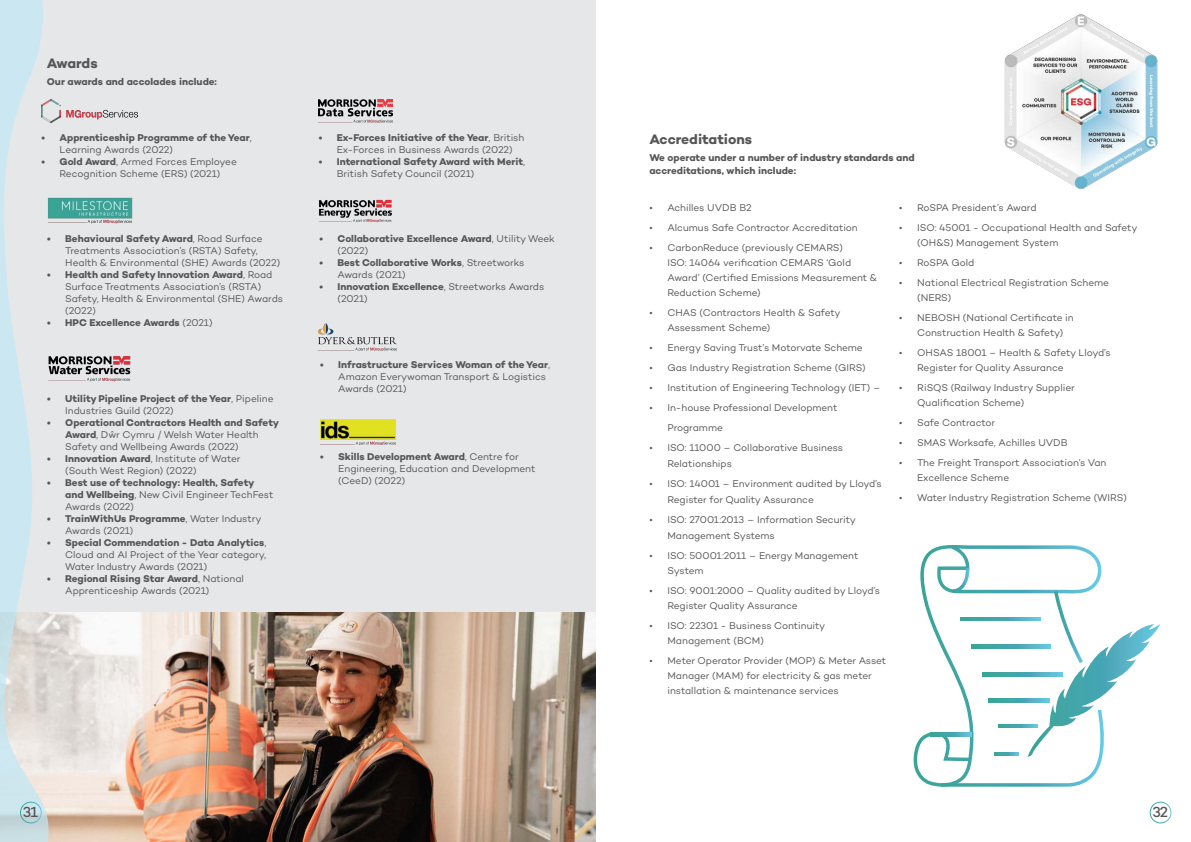
<style>
.page{position:relative;width:1191px;height:842px;background:#fff}
.page>*{position:absolute;margin:0;border:0;box-sizing:border-box;transform-origin:0 0}
.t1{font:500 14.9px "Campton";color:#575656}
.t2{font:700 14px "Campton";color:#575656}
.t3{font:10px/12px "Campton";letter-spacing:-.005em;color:#575656}
.t4{font:700 10px/12px "Campton";color:#575656}
.s1{font-weight:400}
.s2{font-weight:700}
</style>
<div class="page">
<div style="left:0;top:0;width:595px;height:842px;background:#e6e7e9"></div>
<img style="left:53px;top:612px;width:542px;height:230px">
<svg style="left:0;top:0;width:53px;height:842px"></svg>
<svg style="left:913px;top:545px;width:189px;height:242px"></svg>
<hr style="left:930px;top:732px;width:41px;height:4px;background:#3ca69c">
<svg style="left:941px;top:568px;width:219px;height:219px"></svg>
<div style="left:20px;top:802px;width:22px;height:21px;border:1px solid #fff;border-radius:50%"></div>
<div style="left:1149px;top:802px;width:22px;height:21px;border:1px solid #fff;border-radius:50%"></div>
<img style="left:1004px;top:14px;width:154px;height:175px">
<img style="left:42px;top:194px;width:91px;height:36px">
<img style="left:45px;top:353px;width:86px;height:33px">
<img style="left:318px;top:323px;width:78px;height:28px">
<img style="left:319px;top:99px;width:73px;height:23px">
<img style="left:319px;top:199px;width:73px;height:24px">
<img style="left:42px;top:100px;width:95px;height:22px">
<img style="left:320px;top:419px;width:75px;height:25px">
<p class="t2" style="left:47px;top:54px;width:52px">Awards</p>
<p class="t4" style="left:47px;top:76px;width:171px">Our awards and accolades include:</p>
<p class="t4" style="left:60px;top:132px;width:194px;text-indent:-18px">• Apprenticeship Programme of the Year<span class="s1">,<br>Learning Awards (2022)</span></p>
<p class="t3" style="left:42px;top:156px;width:197px;text-align:center"><span class="s2">• Gold Award</span>, Armed Forces Employee<br>Recognition Scheme (ERS) (2021)</p>
<p class="t3" style="left:65px;top:233px;width:216px;text-indent:-18px"><span class="s2">• Behavioural Safety Award</span>, Road Surface<br>Treatments Association’s (RSTA) Safety,<br>Health &amp; Environmental (SHE) Awards (2022)</p>
<p class="t3" style="left:65px;top:269px;width:219px;text-indent:-18px"><span class="s2">• Health and Safety Innovation Award</span>, Road Surface Treatments Association’s (RSTA)<br>Safety, Health &amp; Environmental (SHE) Awards (2022)</p>
<p class="t4" style="left:47px;top:317px;width:167px">• HPC Excellence Awards <span class="s1">(2021)</span></p>
<p class="t4" style="left:65px;top:392px;width:210px;text-indent:-18px">• Utility Pipeline Project of the Year<span class="s1">, Pipeline<br>Industries Guild (2022)</span></p>
<p class="t3" style="left:65px;top:416px;width:215px;text-indent:-18px"><span class="s2">• Operational Contractors Health and Safety<br>Award</span>, Dŵr Cymru / Welsh Water Health<br>Safety and Wellbeing Awards (2022)</p>
<p class="t3" style="left:65px;top:452px;width:177px;text-indent:-18px"><span class="s2">• Innovation Award</span>, Institute of Water (South West Region) (2022)</p>
<p class="t4" style="left:65px;top:476px;width:210px;text-indent:-18px">• Best use of technology: Health, Safety and Wellbeing<span class="s1">, New Civil Engineer TechFest<br>Awards (2022)</span></p>
<p class="t3" style="left:65px;top:512px;width:198px;text-indent:-18px"><span class="s2">• TrainWithUs Programme</span>, Water Industry<br>Awards (2021)</p>
<p class="t3" style="left:65px;top:536px;width:203px;text-align:justify;text-indent:-18px"><span class="s2">• Special Commendation - Data Analytics</span>, Cloud and AI Project of the Year category, Water Industry Awards (2021)</p>
<p class="t3" style="left:65px;top:572px;width:180px;text-indent:-18px"><span class="s2">• Regional Rising Star Award</span>, National<br>Apprenticeship Awards (2021)</p>
<p class="t3" style="left:337px;top:131px;width:189px;text-indent:-18px"><span class="s2">• Ex-Forces Initiative of the Year</span>, British<br>Ex-Forces in Business Awards (2022)</p>
<p class="t4" style="left:337px;top:155px;width:190px;text-indent:-18px">• International Safety Award with Merit<span class="s1">,<br>British Safety Council (2021)</span></p>
<p class="t4" style="left:337px;top:233px;width:219px;text-indent:-18px">• Collaborative Excellence Award<span class="s1">, Utility Week (2022)</span></p>
<p class="t3" style="left:337px;top:257px;width:188px;text-indent:-18px"><span class="s2">• Best Collaborative Works</span>, Streetworks<br>Awards (2021)</p>
<p class="t3" style="left:337px;top:281px;width:208px;text-indent:-18px"><span class="s2">• Innovation Excellence</span>, Streetworks Awards (2021)</p>
<p class="t3" style="left:338px;top:359px;width:213px;text-indent:-18px"><span class="s2">• Infrastructure Services Woman of the Year</span>,<br>Amazon Everywoman Transport &amp; Logistics<br>Awards (2021)</p>
<p class="t3" style="left:338px;top:451px;width:199px;text-indent:-18px"><span class="s2">• Skills Development Award</span>, Centre for<br>Engineering, Education and Development (CeeD) (2022)</p>
<p class="t2" style="left:649px;top:130px;width:104px">Accreditations</p>
<p class="t4" style="left:649px;top:151px;width:267px;line-height:13px">We operate under a number of industry standards and accreditations, which include:</p>
<p class="t3" style="left:649px;top:201px;width:104px">• Achilles UVDB B2</p>
<p class="t3" style="left:649px;top:221px;width:210px">• Alcumus Safe Contractor Accreditation</p>
<p class="t3" style="left:667px;top:240px;width:211px;line-height:15px;text-indent:-18px">• CarbonReduce (previously CEMARS)<br>ISO: 14064 verification CEMARS ‘Gold Award’ (Certified Emissions Measurement &amp; Reduction Scheme)</p>
<p class="t3" style="left:667px;top:305px;width:175px;line-height:15px;text-indent:-18px">• CHAS (Contractors Health &amp; Safety<br>Assessment Scheme)</p>
<p class="t3" style="left:649px;top:341px;width:215px">• Energy Saving Trust’s Motorvate Scheme</p>
<p class="t3" style="left:649px;top:361px;width:218px">• Gas Industry Registration Scheme (GIRS)</p>
<p class="t3" style="left:649px;top:381px;width:232px">• Institution of Engineering Technology (IET) –</p>
<p class="t3" style="left:667px;top:397px;width:171px;line-height:20px;text-indent:-18px">• In-house Professional Development<br>Programme</p>
<p class="t3" style="left:667px;top:439px;width:177px;line-height:16px;text-indent:-18px">• ISO: 11000 – Collaborative Business<br>Relationships</p>
<p class="t3" style="left:667px;top:475px;width:216px;line-height:16px;text-indent:-18px">• ISO: 14001 – Environment audited by Lloyd’s<br>Register for Quality Assurance</p>
<p class="t3" style="left:667px;top:511px;width:190px;line-height:16px;text-indent:-18px">• ISO: 27001:2013 – Information Security<br>Management Systems</p>
<p class="t3" style="left:667px;top:548px;width:192px;line-height:15px;text-indent:-18px">• ISO: 50001:2011 – Energy Management<br>System</p>
<p class="t3" style="left:667px;top:583px;width:214px;line-height:15px;text-indent:-18px">• ISO: 9001:2000 – Quality audited by Lloyd’s<br>Register Quality Assurance</p>
<p class="t3" style="left:667px;top:618px;width:159px;line-height:15px;text-indent:-18px">• ISO: 22301 - Business Continuity<br>Management (BCM)</p>
<p class="t3" style="left:667px;top:653px;width:220px;line-height:15px;text-indent:-18px">• Meter Operator Provider (MOP) &amp; Meter Asset<br>Manager (MAM) for electricity &amp; gas meter installation &amp; maintenance services</p>
<p class="t3" style="left:899px;top:201px;width:139px">• RoSPA President’s Award</p>
<p class="t3" style="left:917px;top:220px;width:222px;line-height:15px;text-indent:-18px">• ISO: 45001 - Occupational Health and Safety (OH&amp;S) Management System</p>
<p class="t3" style="left:899px;top:256px;width:77px">• RoSPA Gold</p>
<p class="t3" style="left:917px;top:275px;width:193px;line-height:15px;text-indent:-18px">• National Electrical Registration Scheme (NERS)</p>
<p class="t3" style="left:917px;top:310px;width:158px;line-height:15px;text-indent:-18px">• NEBOSH (National Certificate in<br>Construction Health &amp; Safety)</p>
<p class="t3" style="left:917px;top:345px;width:195px;line-height:15px;text-indent:-18px">• OHSAS 18001 – Health &amp; Safety Lloyd’s<br>Register for Quality Assurance</p>
<p class="t3" style="left:917px;top:380px;width:159px;line-height:15px;text-indent:-18px">• RiSQS (Railway Industry Supplier<br>Qualification Scheme)</p>
<p class="t3" style="left:899px;top:416px;width:97px">• Safe Contractor</p>
<p class="t3" style="left:899px;top:436px;width:170px">• SMAS Worksafe, Achilles UVDB</p>
<p class="t3" style="left:917px;top:455px;width:191px;line-height:15px;text-indent:-18px">• The Freight Transport Association’s Van<br>Excellence Scheme</p>
<p class="t3" style="left:899px;top:491px;width:229px">• Water Industry Registration Scheme (WIRS)</p>
<p class="t1" style="left:23px;top:803px;width:17px">31</p>
<p class="t1" style="left:1152px;top:803px;width:17px">32</p>
</div>
